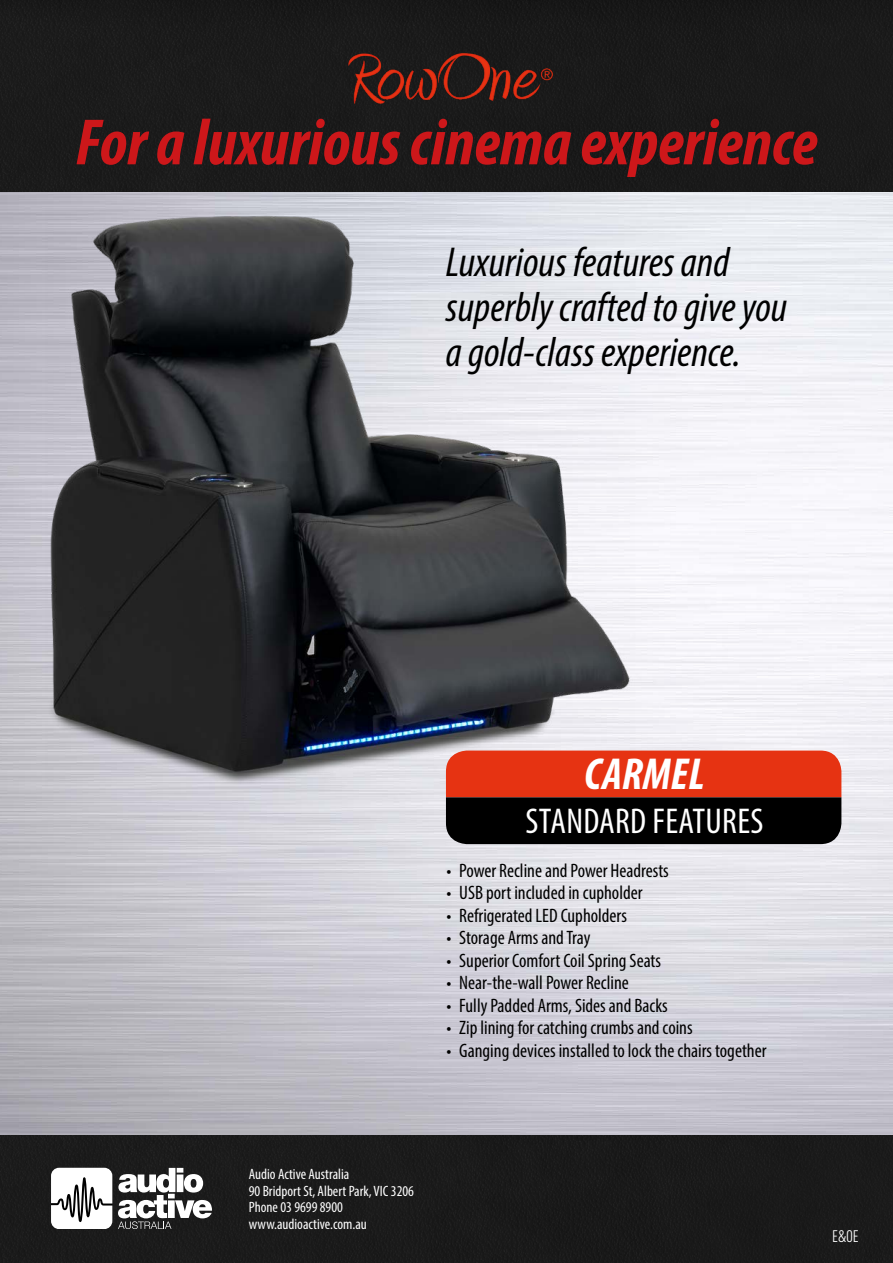
<style>
.page{position:relative;width:893px;height:1263px;background:#fff}
.page>*{position:absolute;margin:0;border:0;box-sizing:border-box;transform-origin:0 0}
.t1{font:italic 700 condensed 66px "Myriad Pro";color:#cd171a}
.t2{font:italic 700 condensed 45px "Myriad Pro";color:#fff}
.t3{font:italic condensed 42px/45px "Myriad Pro";color:#000}
.t4{font:condensed 36px "Myriad Pro";letter-spacing:.01em;color:#fff}
.t5{font:condensed 19.5px "Myriad Pro";color:#000}
.t6{font:16.5px "DIN Cond";color:#fff}
.t7{font:condensed 15px/16.5px "Myriad Pro";color:#fff}
</style>
<div class="page">
<img style="left:0;top:0;width:893px;height:1135px">
<div style="left:0;top:1135px;width:893px;height:128px;background:#1a1a1a"></div>
<img style="left:46px;top:208px;width:588px;height:579px">
<svg style="left:446px;top:750px;width:395px;height:94px;background:#741d0c"></svg>
<img style="left:348px;top:51px;width:207px;height:54px">
<svg style="left:118px;top:1168px;width:94px;height:61px"></svg>
<svg style="left:51px;top:1168px;width:61px;height:61px"></svg>
<h1 class="t1" style="left:76px;top:101px;width:743px">For a luxurious cinema experience</h1>
<h3 class="t3" style="left:446px;top:239px;width:343px">Luxurious features and superbly crafted to give you a gold-class experience.</h3>
<h2 class="t2" style="left:584px;top:745px;width:121px">CARMEL</h2>
<h3 class="t4" style="left:525px;top:799px;width:239px">STANDARD FEATURES</h3>
<p class="t5" style="left:446px;top:858px;width:224px">• Power Recline and Power Headrests</p>
<p class="t5" style="left:446px;top:881px;width:198px">• USB port included in cupholder</p>
<p class="t5" style="left:446px;top:903px;width:182px">• Refrigerated LED Cupholders</p>
<p class="t5" style="left:446px;top:926px;width:145px">• Storage Arms and Tray</p>
<p class="t5" style="left:446px;top:948px;width:216px">• Superior Comfort Coil Spring Seats</p>
<p class="t5" style="left:446px;top:971px;width:184px">• Near-the-wall Power Recline</p>
<p class="t5" style="left:446px;top:993px;width:223px">• Fully Padded Arms, Sides and Backs</p>
<p class="t5" style="left:446px;top:1016px;width:248px">• Zip lining for catching crumbs and coins</p>
<p class="t5" style="left:446px;top:1038px;width:322px">• Ganging devices installed to lock the chairs together</p>
<p class="t7" style="left:249px;top:1166px;width:167px">Audio Active Australia<br>90 Bridport St, Albert Park, VIC 3206<br>Phone 03 9699 8900 www.audioactive.com.au</p>
<p class="t6" style="left:832px;top:1226px;width:28px">E&amp;OE</p>
</div>
